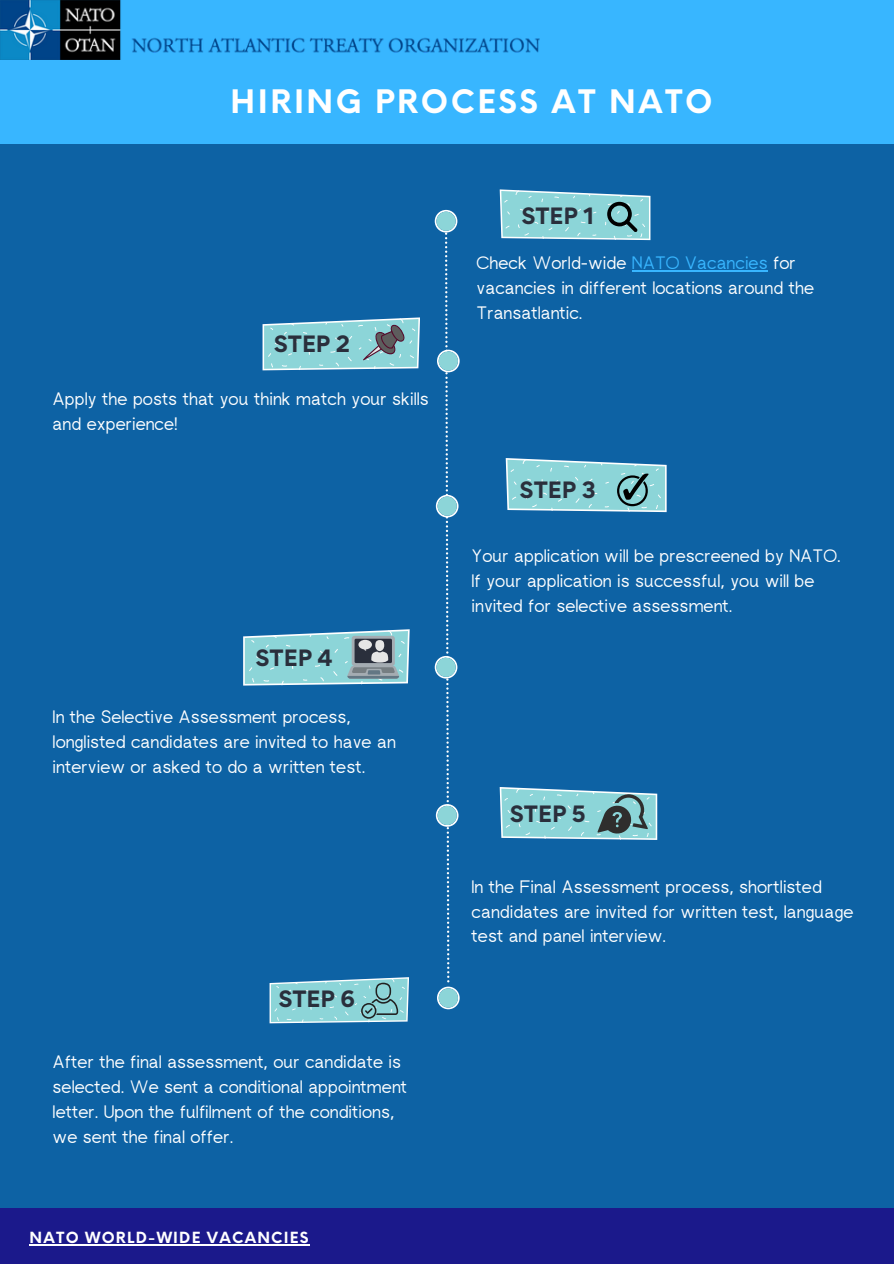
<style>
.page{position:relative;width:894px;height:1264px;background:#fff}
.page>*{position:absolute;margin:0;border:0;box-sizing:border-box;transform-origin:0 0}
.t1{font:700 31.65px "Neue Einstellung";letter-spacing:.08em;color:#fff}
.t2{font:700 21px "Gordita";color:#2a2f3c}
.t3{font:18px/24.8px "rugratssans";color:#fff}
.t4{font:700 15px "Neue Einstellung";letter-spacing:.08em;color:#fff}
.s1{color:#38b6ff}
</style>
<div class="page">
<div style="left:0;top:0;width:893px;height:1263px;background:#0d62a4"></div>
<div style="left:0;top:0;width:893px;height:143px;background:#38b6ff"></div>
<img style="left:0;top:0;width:539px;height:60px">
<svg style="left:499px;top:189px;width:151px;height:51px;background:#84c5ce"></svg>
<svg style="left:262px;top:317px;width:157px;height:53px;background:#87c4cd"></svg>
<svg style="left:505px;top:458px;width:161px;height:54px;background:#84c5cd"></svg>
<svg style="left:434px;top:210px;width:25px;height:799px"></svg>
<div style="left:437px;top:496px;width:19px;height:19px;background:#8cd5d8;border-radius:50%"></div>
<svg style="left:270px;top:977px;width:139px;height:46px;background:#87c7cf"></svg>
<div style="left:0;top:1208px;width:893px;height:55px;background:#1b198b"></div>
<svg style="left:243px;top:629px;width:166px;height:56px;background:#89bfc8"></svg>
<svg style="left:499px;top:787px;width:158px;height:53px;background:#80bcc4"></svg>
<hr style="left:631px;top:270px;width:136px;height:1px;background:#38b6ff">
<hr style="left:30px;top:1244px;width:280px;height:1px;background:#fff">
<h1 class="t1" style="left:230px;top:73px;width:483px">HIRING PROCESS AT NATO</h1>
<p class="t2" style="left:521px;top:202px;width:74px">STEP 1</p>
<p class="t2" style="left:274px;top:329px;width:77px">STEP 2</p>
<p class="t3" style="left:53px;top:388px;width:377px">Apply the posts that you think match your skills and experience!</p>
<p class="t2" style="left:256px;top:644px;width:79px">STEP 4</p>
<p class="t3" style="left:53px;top:706px;width:344px">In the Selective Assessment process, longlisted candidates are invited to have an interview or asked to do a written test.</p>
<p class="t2" style="left:278px;top:984px;width:78px">STEP 6</p>
<p class="t3" style="left:53px;top:1051px;width:356px">After the final assessment, our candidate is selected. We sent a conditional appointment letter. Upon the fulfilment of the conditions, we sent the final offer.</p>
<p class="t4" style="left:30px;top:1223px;width:280px">NATO WORLD-WIDE VACANCIES</p>
<p class="t3" style="left:476px;top:252px;width:339px">Check World-wide <span class="s1">NATO Vacancies</span> for vacancies in different locations around the<br>Transatlantic.</p>
<p class="t2" style="left:520px;top:475px;width:77px">STEP 3</p>
<p class="t3" style="left:471px;top:545px;width:370px">Your application will be prescreened by NATO.<br>If your application is successful, you will be invited for selective assessment.</p>
<p class="t2" style="left:510px;top:800px;width:77px">STEP 5</p>
<p class="t3" style="left:471px;top:876px;width:383px">In the Final Assessment process, shortlisted candidates are invited for written test, language test and panel interview.</p>
</div>
